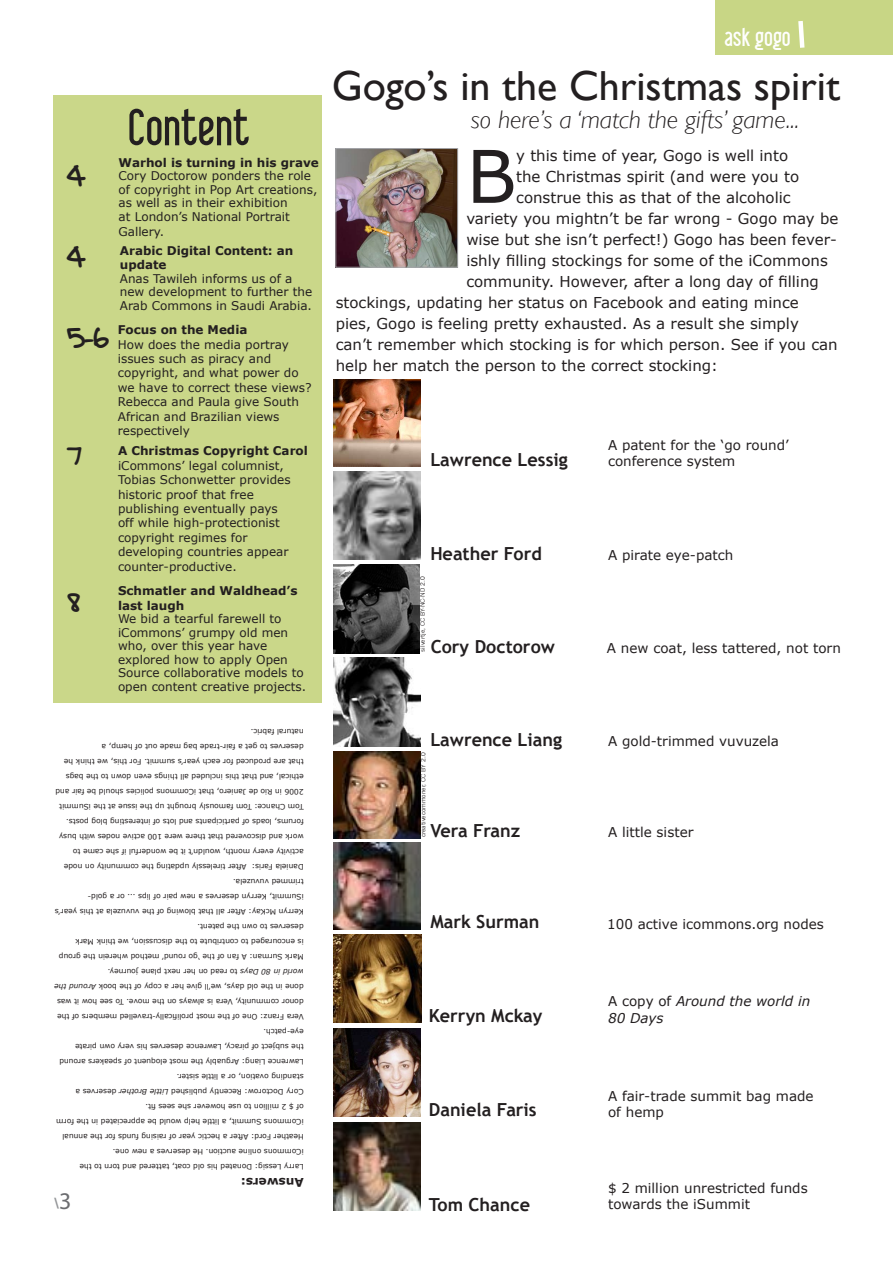
<style>
.page{position:relative;width:893px;height:1263px;background:#fff}
.page>*{position:absolute;margin:0;border:0;box-sizing:border-box;transform-origin:0 0}
.t1{font:72.75px "Verdana";color:#231f20}
.t2{font:51px "Libel Suit";color:#231f20}
.t3{font:42px "Gill Sans";color:#231f20}
.t4{font:33px "Gregs Hand";color:#231f20}
.t5{font:30px "Gregs Hand";color:#231f20}
.t6{font:28.5px "Gregs Hand";color:#231f20}
.t7{font:italic 300 25.5px "Gill Sans";color:#231f20}
.t8{font:25.5px "Libel Suit";color:#fff}
.t9{font:700 18px "Trebuchet MS";color:#231f20}
.t10{font:15px "Verdana";color:#231f20}
.t11{font:700 15px "Myriad";color:#939598}
.t12{font:13.5px/16.2px "Verdana";color:#231f20}
.t13{font:italic 13.5px/16.2px "Verdana";color:#231f20}
.t14{font:12px/14.4px "Verdana";color:#231f20}
.t15{font:700 12px/14.4px "Verdana";color:#231f20}
.t16{font:7.5px/15px "Verdana";color:#231f20}
.t17{font:6px "News Gothic";color:#231f20}
.s1{font-style:italic}
.s2{font-weight:400;font-size:24px;color:#6c6d70}
.s3{font-style:normal}
</style>
<div class="page">
<div style="left:715px;top:0;width:178px;height:54px;background:#c8d685"></div>
<svg style="left:798px;top:21px;width:7px;height:27px"></svg>
<div style="left:53px;top:95px;width:269px;height:608px;background:#cad789"></div>
<img style="left:338px;top:150px;width:118px;height:115px">
<div style="left:336px;top:148px;width:122px;height:119px;border:1px solid #a4a5a9"></div>
<img style="left:334px;top:471px;width:87px;height:88px">
<img style="left:334px;top:751px;width:87px;height:87px">
<img style="left:334px;top:1122px;width:87px;height:88px">
<img style="left:334px;top:842px;width:87px;height:87px">
<img style="left:334px;top:380px;width:87px;height:86px">
<img style="left:334px;top:657px;width:87px;height:89px">
<img style="left:334px;top:565px;width:86px;height:88px">
<img style="left:334px;top:1028px;width:87px;height:88px">
<img style="left:334px;top:934px;width:87px;height:88px">
<h3 class="t4" style="left:67px;top:154px;width:19px">4</h3>
<h3 class="t4" style="left:67px;top:235px;width:19px">4</h3>
<h3 class="t4" style="left:67px;top:316px;width:43px">5-6</h3>
<h3 class="t6" style="left:67px;top:437px;width:16px">7</h3>
<h3 class="t5" style="left:67px;top:583px;width:14px">8</h3>
<h2 class="t2" style="left:128px;top:102px;width:123px">Content</h2>
<h3 class="t15" style="left:119px;top:155px;width:202px">Warhol is turning in his grave</h3>
<h3 class="t14" style="left:119px;top:169px;width:200px;line-height:13.5px">Cory Doctorow ponders the role of copyright in Pop Art creations, as well as in their exhibition<br>at London’s National Portrait</h3>
<h3 class="t14" style="left:119px;top:224px;width:47px">Gallery.</h3>
<h3 class="t15" style="left:120px;top:243px;width:175px">Arabic Digital Content: an update</h3>
<h3 class="t14" style="left:120px;top:271px;width:194px;line-height:13.5px">Anas Tawileh informs us of a new development to further the<br>Arab Commons in Saudi Arabia.</h3>
<h3 class="t15" style="left:118px;top:322px;width:131px">Focus on the Media</h3>
<h3 class="t14" style="left:118px;top:337px;width:195px">How does the media portray issues such as piracy and copyright, and what power do we have to correct these views?<br>Rebecca and Paula give South<br>African and Brazilian views respectively</h3>
<h3 class="t15" style="left:118px;top:443px;width:191px">A Christmas Copyright Carol</h3>
<h3 class="t14" style="left:118px;top:458px;width:174px">iCommons’ legal columnist,<br>Tobias Schonwetter provides historic proof that free publishing eventually pays off while high-protectionist copyright regimes for developing countries appear counter-productive.</h3>
<h3 class="t15" style="left:118px;top:583px;width:181px">Schmatler and Waldhead’s last laugh</h3>
<h3 class="t14" style="left:118px;top:611px;width:190px;line-height:13.5px">We bid a tearful farewell to iCommons’ grumpy old men who, over this year have explored how to apply Open<br>Source collaborative models to open content creative projects.</h3>
<p class="t16" style="left:304px;top:1174px;width:251px;rotate:-180deg">Larry Lessig: Donated his old coat, tattered and torn to the iCommons online auction. He deserves a new one.<br>Heather Ford: After a hectic year of raising funds for the annual iCommons Summit, a little help would be appreciated in the form of $ 2 million to use however she sees fit.<br>Cory Doctorow: Recently published <span class="s1">Little Brother</span> deserves a standing ovation, or a little sister.<br>Lawrence Liang: Arguably the most eloquent of speakers around the subject of piracy, Lawrence deserves his very own pirate eye-patch.<br>Vera Franz: One of the most prolifically-travelled members of the donor community, Vera is always on the move. To see how it was done in the old days, we’ll give her a copy of the book <span class="s1">Around the world in 80 Days</span> to read on her next plane journey.<br>Mark Surman: A fan of the ‘go round’ method wherein the group is encouraged to contribute to the discussion, we think Mark deserves to own the patent.<br>Kerryn McKay: After all that blowing of the vuvuzela at this year’s iSummit, Kerryn deserves a new pair of lips ... or a gold&shy;trimmed vuvuzela.<br>Daniela Faris: After tirelessly updating the community on node activity every month, wouldn’t it be wonderful if she came to work and discovered that there were 100 active nodes with busy forums, loads of participants and lots of interesting blog posts.<br>Tom Chance: Tom famously brought up the issue at the iSummit 2006 in Rio de Janiero, that iCommons policies should be fair and ethical, and that this included all things even down to the bags that are produced for each year’s summit. For this, we think he deserves to get a fair-trade bag made out of hemp, a<br>natural fabric.</p>
<h3 class="t15" style="left:304px;top:1190px;width:64px;rotate:-180deg">Answers:</h3>
<h3 class="t11" style="left:54px;top:1195px;width:19px">\<span class="s2">3</span></h3>
<h3 class="t8" style="left:724px;top:24px;width:68px">ask gogo</h3>
<h3 class="t3" style="left:332px;top:62px;width:510px">Gogo’s in the Christmas spirit</h3>
<h3 class="t7" style="left:471px;top:105px;width:330px">so here’s a ‘match the gifts’ game...</h3>
<h1 class="t1" style="left:466px;top:130px;width:51px">B</h1>
<h3 class="t10" style="left:516px;top:146px;width:273px">y this time of year, Gogo is well into</h3>
<h3 class="t10" style="left:516px;top:167px;width:284px">the Christmas spirit (and were you to</h3>
<h3 class="t10" style="left:516px;top:188px;width:276px">construe this as that of the alcoholic</h3>
<h3 class="t10" style="left:466px;top:209px;width:373px">variety you mightn’t be far wrong - Gogo may be</h3>
<h3 class="t10" style="left:466px;top:230px;width:372px">wise but she isn’t perfect!) Gogo has been fever-</h3>
<h3 class="t10" style="left:466px;top:251px;width:363px">ishly filling stockings for some of the iCommons</h3>
<h3 class="t10" style="left:466px;top:272px;width:354px">community. However, after a long day of filling</h3>
<h3 class="t10" style="left:336px;top:293px;width:465px">stockings, updating her status on Facebook and eating mince</h3>
<h3 class="t10" style="left:336px;top:314px;width:465px">pies, Gogo is feeling pretty exhausted. As a result she simply</h3>
<h3 class="t10" style="left:336px;top:335px;width:503px">can’t remember which stocking is for which person. See if you can</h3>
<h3 class="t10" style="left:336px;top:356px;width:384px">help her match the person to the correct stocking:</h3>
<h3 class="t9" style="left:430px;top:448px;width:139px">Lawrence Lessig</h3>
<h3 class="t9" style="left:430px;top:542px;width:113px">Heather Ford</h3>
<p class="t17" style="left:419px;top:652px;width:77px;rotate:-90deg">silvertje, CC BY-NC-ND 2.0</p>
<h3 class="t9" style="left:431px;top:635px;width:126px">Cory Doctorow</h3>
<h3 class="t9" style="left:430px;top:728px;width:133px">Lawrence Liang</h3>
<p class="t17" style="left:420px;top:837px;width:86px;rotate:-90deg">creativecommoner, CC BY 2.0</p>
<h3 class="t9" style="left:430px;top:819px;width:92px">Vera Franz</h3>
<h3 class="t9" style="left:430px;top:910px;width:111px">Mark Surman</h3>
<h3 class="t9" style="left:429px;top:1004px;width:115px">Kerryn Mckay</h3>
<h3 class="t9" style="left:429px;top:1098px;width:109px">Daniela Faris</h3>
<h3 class="t9" style="left:429px;top:1193px;width:103px">Tom Chance</h3>
<h3 class="t12" style="left:608px;top:436px;width:182px">A patent for the ‘go round’ conference system</h3>
<h3 class="t12" style="left:608px;top:546px;width:127px">A pirate eye-patch</h3>
<h3 class="t12" style="left:607px;top:639px;width:235px">A new coat, less tattered, not torn</h3>
<h3 class="t12" style="left:608px;top:732px;width:173px">A gold-trimmed vuvuzela</h3>
<h3 class="t12" style="left:608px;top:823px;width:87px">A little sister</h3>
<h3 class="t12" style="left:607px;top:916px;width:218px">100 active icommons.org nodes</h3>
<h3 class="t13" style="left:608px;top:993px;width:204px"><span class="s3">A copy of</span> Around the world in<br>80 Days</h3>
<h3 class="t12" style="left:608px;top:1087px;width:207px">A fair-trade summit bag made of hemp</h3>
<h3 class="t12" style="left:608px;top:1179px;width:201px">$ 2 million unrestricted funds towards the iSummit</h3>
</div>
